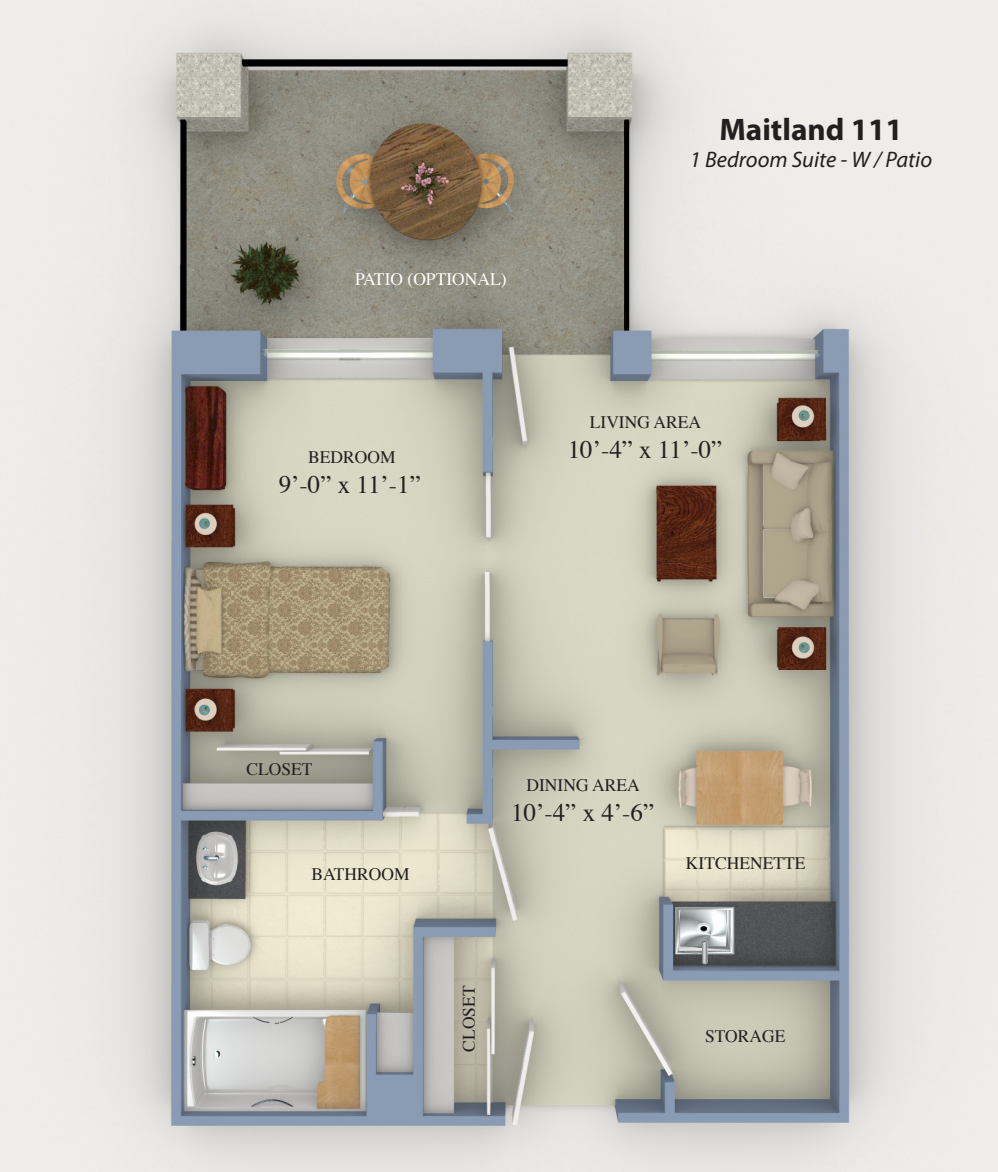
<style>
.page{position:relative;width:998px;height:1172px;background:#fff}
.page>*{position:absolute;margin:0;border:0;box-sizing:border-box;transform-origin:0 0}
.t1{font:700 31.25px "Myriad Pro";color:#231f20}
.t2{font:25px "Times";letter-spacing:-.02em;color:#231f20}
.t3{font:italic 22.5px "Myriad Pro";color:#231f20}
.t4{font:17.5px "Times";color:#231f20}
.t5{font:17.5px "Times";color:#fff}
</style>
<div class="page">
<img style="left:0;top:0;width:998px;height:1172px">
<p class="t5" style="left:355px;top:263px;width:153px">PATIO (OPTIONAL)</p>
<p class="t4" style="left:308px;top:441px;width:89px">BEDROOM</p>
<h2 class="t2" style="left:279px;top:461px;width:144px">9’-0” x 11’-1”</h2>
<h1 class="t1" style="left:719px;top:109px;width:185px">Maitland 111</h1>
<p class="t3" style="left:690px;top:145px;width:244px">1 Bedroom Suite - W / Patio</p>
<p class="t4" style="left:590px;top:406px;width:113px">LIVING AREA</p>
<h2 class="t2" style="left:568px;top:426px;width:156px">10’-4” x 11’-0”</h2>
<p class="t4" style="left:246px;top:753px;width:68px">CLOSET</p>
<p class="t4" style="left:312px;top:858px;width:100px">BATHROOM</p>
<p class="t4" style="left:527px;top:769px;width:115px">DINING AREA</p>
<h2 class="t2" style="left:511px;top:789px;width:145px">10’-4” x 4’-6”</h2>
<p class="t4" style="left:686px;top:847px;width:121px">KITCHENETTE</p>
<p class="t4" style="left:453px;top:1052px;width:68px;rotate:-90deg">CLOSET</p>
<p class="t4" style="left:705px;top:1020px;width:82px">STORAGE</p>
</div>
